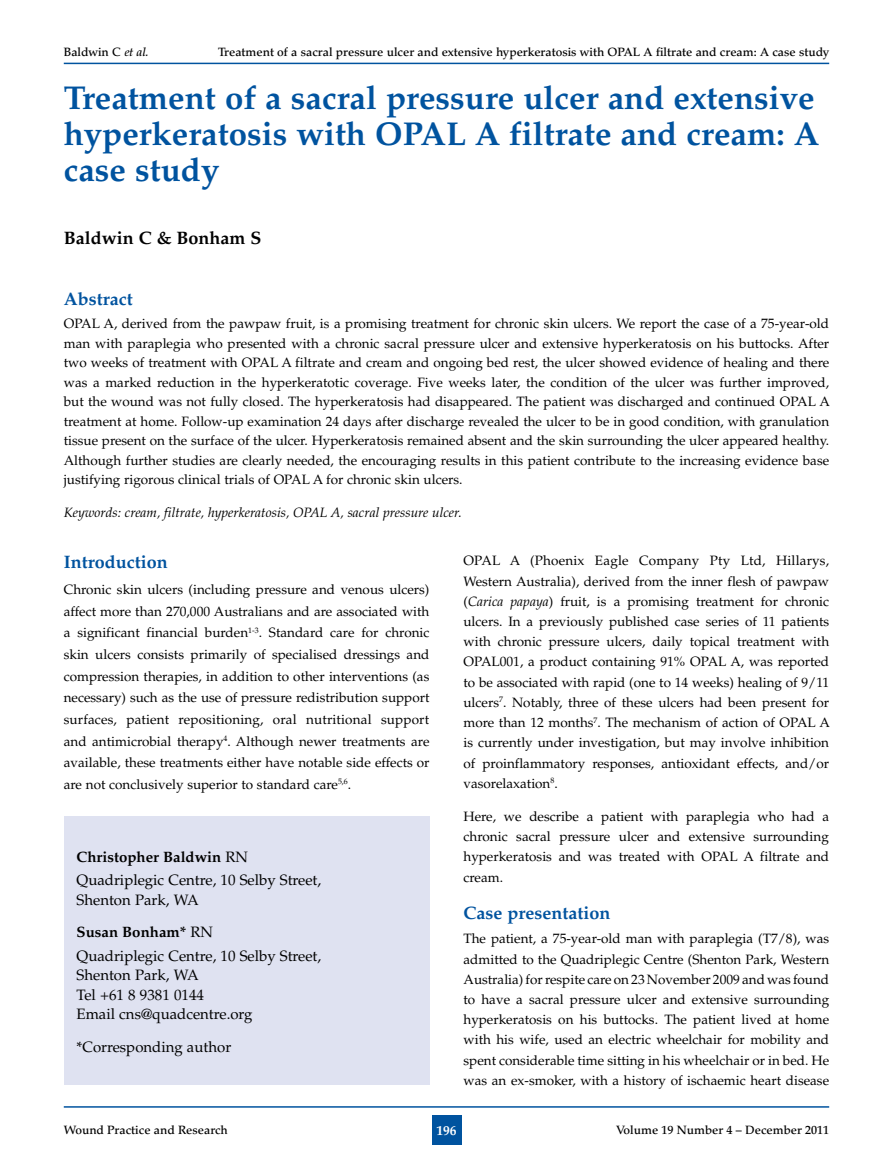
<style>
.page{position:relative;width:893px;height:1170px;background:#fff}
.page>*{position:absolute;margin:0;border:0;box-sizing:border-box;transform-origin:0 0}
.t1{font:700 33px/36px "Palatino";color:#00539f}
.t2{font:700 18px "Palatino";color:#00539f}
.t3{font:700 18px "Palatino";color:#000}
.t4{font:15px/19.5px "Palatino";color:#000}
.t5{font:13.5px/20.2px "Palatino";color:#000;text-align:justify}
.t6{font:italic 13.5px "Palatino";color:#000}
.t7{font:700 13.5px "Palatino";color:#fff}
.t8{font:500 12px "Palatino";color:#000}
.s1{font-style:italic}
.s2{font-weight:700}
</style>
<div class="page">
<div style="left:432px;top:1114px;width:29px;height:30px;background:#00539f"></div>
<hr style="left:64px;top:1106px;width:765px;height:1px;background:#00539f">
<hr style="left:64px;top:63px;width:765px;height:1px;background:#00539f">
<div style="left:64px;top:816px;width:365px;height:268px;background:#dfe2f1"></div>
<p class="t8" style="left:64px;top:45px;width:87px">Baldwin C <span class="s1">et al.</span></p>
<p class="t8" style="left:218px;top:45px;width:613px">Treatment of a sacral pressure ulcer and extensive hyperkeratosis with OPAL A filtrate and cream: A case study</p>
<h1 class="t1" style="left:64px;top:80px;width:757px">Treatment of a sacral pressure ulcer and extensive hyperkeratosis with OPAL A filtrate and cream: A case study</h1>
<h2 class="t3" style="left:64px;top:227px;width:199px">Baldwin C &amp; Bonham S</h2>
<h2 class="t2" style="left:64px;top:288px;width:70px">Abstract</h2>
<p class="t5" style="left:64px;top:314px;width:768px;line-height:19.5px">OPAL A, derived from the pawpaw fruit, is a promising treatment for chronic skin ulcers. We report the case of a 75-year-old man with paraplegia who presented with a chronic sacral pressure ulcer and extensive hyperkeratosis on his buttocks. After two weeks of treatment with OPAL A filtrate and cream and ongoing bed rest, the ulcer showed evidence of healing and there was a marked reduction in the hyperkeratotic coverage. Five weeks later, the condition of the ulcer was further improved, but the wound was not fully closed. The hyperkeratosis had disappeared. The patient was discharged and continued OPAL A treatment at home. Follow-up examination 24 days after discharge revealed the ulcer to be in good condition, with granulation tissue present on the surface of the ulcer. Hyperkeratosis remained absent and the skin surrounding the ulcer appeared healthy.<br>Although further studies are clearly needed, the encouraging results in this patient contribute to the increasing evidence base justifying rigorous clinical trials of OPAL A for chronic skin ulcers.</p>
<p class="t6" style="left:64px;top:504px;width:399px">Keywords: cream, filtrate, hyperkeratosis, OPAL A, sacral pressure ulcer.</p>
<h2 class="t2" style="left:64px;top:551px;width:105px">Introduction</h2>
<p class="t5" style="left:64px;top:579px;width:367px;line-height:21.6px">Chronic skin ulcers (including pressure and venous ulcers) affect more than 270,000 Australians and are associated with a significant financial burden<sup>1-3</sup>. Standard care for chronic skin ulcers consists primarily of specialised dressings and compression therapies, in addition to other interventions (as necessary) such as the use of pressure redistribution support surfaces, patient repositioning, oral nutritional support and antimicrobial therapy<sup>4</sup>. Although newer treatments are available, these treatments either have notable side effects or are not conclusively superior to standard care<sup>5,6</sup>.</p>
<p class="t4" style="left:77px;top:844px;width:246px;line-height:23.7px"><span class="s2">Christopher Baldwin</span> RN<br>Quadriplegic Centre, 10 Selby Street,</p>
<p class="t4" style="left:77px;top:883px;width:138px;line-height:32.2px">Shenton Park, WA<br><span class="s2">Susan Bonham*</span> RN</p>
<p class="t4" style="left:77px;top:946px;width:246px">Quadriplegic Centre, 10 Selby Street,<br>Shenton Park, WA<br>Tel +61 8 9381 0144<br>Email cns@quadcentre.org</p>
<p class="t4" style="left:77px;top:1036px;width:156px">*Corresponding author</p>
<p class="t5" style="left:463px;top:550px;width:368px">OPAL A (Phoenix Eagle Company Pty Ltd, Hillarys, Western Australia), derived from the inner flesh of pawpaw (<span class="s1">Carica papaya</span>) fruit, is a promising treatment for chronic ulcers. In a previously published case series of 11 patients with chronic pressure ulcers, daily topical treatment with OPAL001, a product containing 91% OPAL A, was reported to be associated with rapid (one to 14 weeks) healing of 9/11 ulcers<sup>7</sup>. Notably, three of these ulcers had been present for more than 12 months<sup>7</sup>. The mechanism of action of OPAL A is currently under investigation, but may involve inhibition of proinflammatory responses, antioxidant effects, and/or vasorelaxation<sup>8</sup>.</p>
<p class="t5" style="left:463px;top:806px;width:367px">Here, we describe a patient with paraplegia who had a chronic sacral pressure ulcer and extensive surrounding hyperkeratosis and was treated with OPAL A filtrate and cream.</p>
<h2 class="t2" style="left:463px;top:902px;width:148px">Case presentation</h2>
<p class="t5" style="left:463px;top:928px;width:367px">The patient, a 75-year-old man with paraplegia (T7/8), was admitted to the Quadriplegic Centre (Shenton Park, Western Australia) for respite care on 23 November 2009 and was found to have a sacral pressure ulcer and extensive surrounding hyperkeratosis on his buttocks. The patient lived at home with his wife, used an electric wheelchair for mobility and spent considerable time sitting in his wheelchair or in bed. He was an ex-smoker, with a history of ischaemic heart disease</p>
<p class="t8" style="left:64px;top:1122px;width:166px">Wound Practice and Research</p>
<p class="t7" style="left:436px;top:1121px;width:22px">196</p>
<p class="t8" style="left:617px;top:1122px;width:214px">Volume 19 Number 4 – December 2011</p>
</div>
